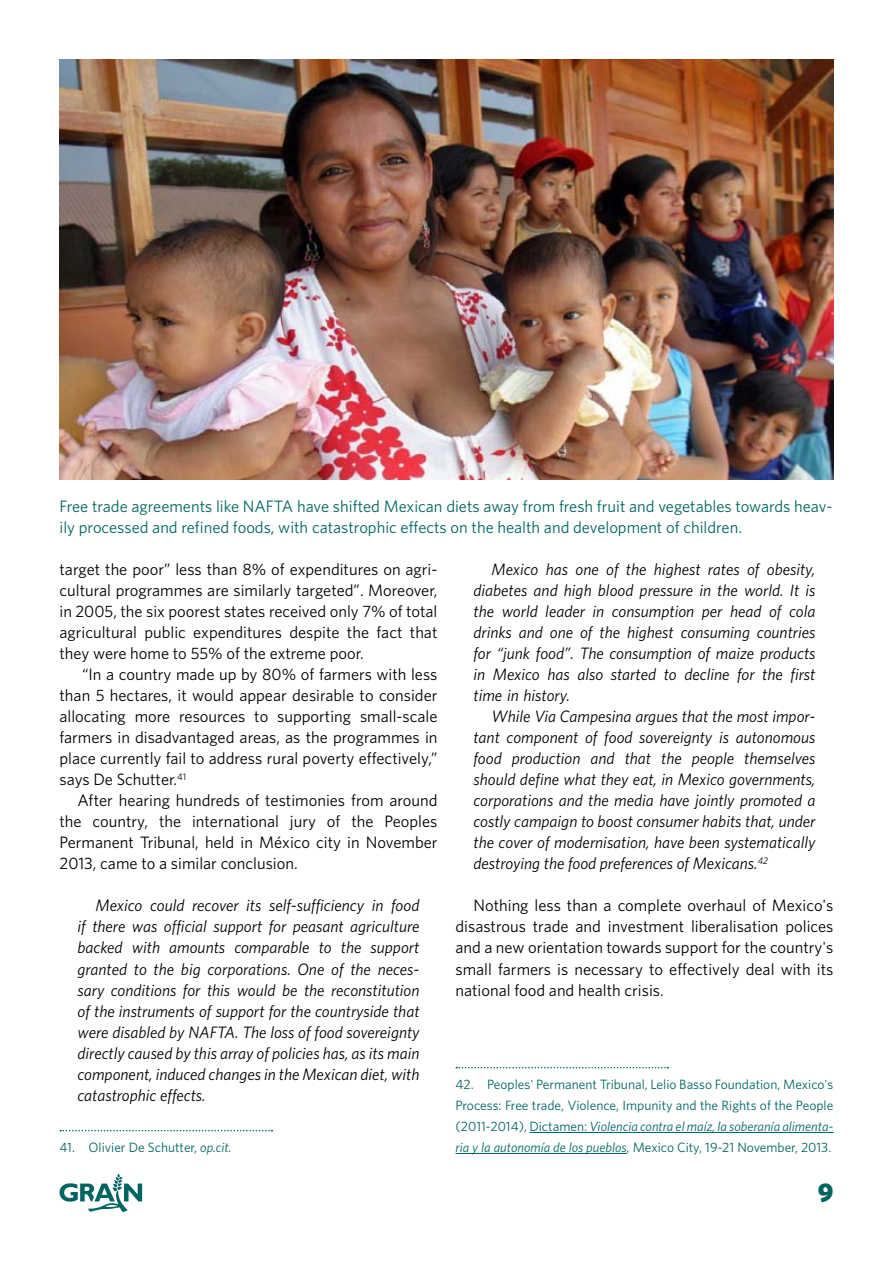
<style>
.page{position:relative;width:893px;height:1263px;background:#fff}
.page>*{position:absolute;margin:0;border:0;box-sizing:border-box;transform-origin:0 0}
.t1{font:900 27px "Whitney";color:#006561}
.Quote_in_text{font:italic 16.5px/21px "Whitney";color:#000;text-align:justify}
.Footnote{font:16.5px/21px "Whitney";color:#000;text-align:justify}
.Photo_caption{font:16.5px/21px "Whitney";color:#006561}
.Footnote-2{font:13.5px/21px "Whitney";color:#006561;text-align:justify}
.s1{font-style:italic}
</style>
<div class="page">
<svg style="left:60px;top:1173px;width:82px;height:39px"></svg>
<svg style="left:60px;top:1130px;width:212px;height:1px"></svg>
<img style="left:60px;top:60px;width:773px;height:420px">
<svg style="left:456px;top:1067px;width:212px;height:1px"></svg>
<hr style="left:529px;top:1132px;width:304px;height:1px;background:#006561">
<hr style="left:455px;top:1153px;width:172px;height:1px;background:#006561">
<p class="Photo_caption" style="left:60px;top:496px;width:774px">Free trade agreements like NAFTA have shifted Mexican diets away from fresh fruit and vegetables towards heav&shy;ily processed and refined foods, with catastrophic effects on the health and development of children.</p>
<p class="Quote_in_text" style="left:473px;top:559px;width:343px;text-indent:18px">Mexico has one of the highest rates of obesity, diabetes and high blood pressure in the world. It is the world leader in consumption per head of cola drinks and one of the highest consuming countries for “junk food”. The consumption of maize products in Mexico has also started to decline for the first time in history.</p>
<p class="Quote_in_text" style="left:473px;top:706px;width:343px;text-indent:18px">While Via Campesina argues that the most impor&shy;tant component of food sovereignty is autonomous food production and that the people themselves should define what they eat, in Mexico governments, corporations and the media have jointly promoted a costly campaign to boost consumer habits that, under the cover of modernisation, have been systematically destroying the food preferences of Mexicans.<sup>42</sup></p>
<p class="Footnote" style="left:455px;top:895px;width:379px;text-indent:18px">Nothing less than a complete overhaul of Mexico's disastrous trade and investment liberalisation polices and a new orientation towards support for the country's small farmers is necessary to effectively deal with its national food and health crisis.</p>
<p class="Footnote" style="left:60px;top:559px;width:379px">target the poor” less than 8% of expenditures on agri&shy;cultural programmes are similarly targeted”. Moreover, in 2005, the six poorest states received only 7% of total agricultural public expenditures despite the fact that they were home to 55% of the extreme poor.</p>
<p class="Footnote" style="left:60px;top:664px;width:379px;text-indent:23px">“In a country made up by 80% of farmers with less than 5 hectares, it would appear desirable to consider allocating more resources to supporting small-scale farmers in disadvantaged areas, as the programmes in place currently fail to address rural poverty effectively,” says De Schutter.<sup>41</sup></p>
<p class="Footnote" style="left:60px;top:790px;width:379px;text-indent:18px">After hearing hundreds of testimonies from around the country, the international jury of the Peoples Permanent Tribunal, held in México city in November 2013, came to a similar conclusion.</p>
<p class="Quote_in_text" style="left:78px;top:895px;width:343px;text-indent:18px">Mexico could recover its self-sufficiency in food if there was official support for peasant agriculture backed with amounts comparable to the support granted to the big corporations. One of the neces&shy;sary conditions for this would be the reconstitution of the instruments of support for the countryside that were disabled by NAFTA. The loss of food sovereignty directly caused by this array of policies has, as its main component, induced changes in the Mexican diet, with catastrophic effects.</p>
<p class="Footnote-2" style="left:60px;top:1136px;width:174px">41. Olivier De Schutter, <span class="s1">op.cit.</span></p>
<p class="Footnote-2" style="left:455px;top:1073px;width:379px">42. Peoples' Permanent Tribunal, Lelio Basso Foundation, Mexico's Process: Free trade, Violence, Impunity and the Rights of the People (2011-2014), Dictamen: <span class="s1">Violencia contra el maíz, la soberanía alimenta&shy;ria y la autonomía de los pueblos</span>, Mexico City, 19-21 November, 2013.</p>
<h1 class="t1" style="left:818px;top:1176px;width:17px">9</h1>
</div>
